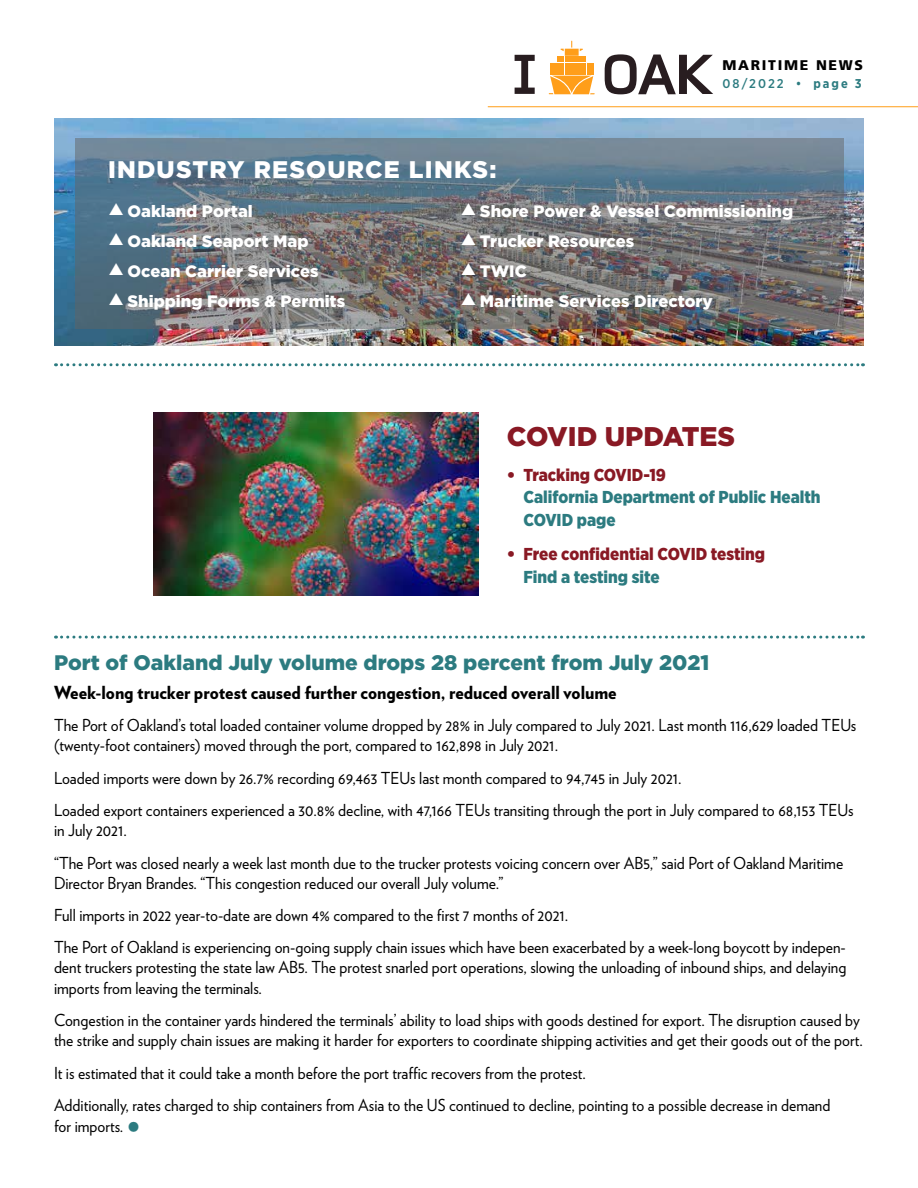
<style>
.page{position:relative;width:918px;height:1188px;background:#fff}
.page>*{position:absolute;margin:0;border:0;box-sizing:border-box;transform-origin:0 0}
.t1{font:900 27px "Gotham";color:#891924}
.t2{font:900 24px "Gotham";letter-spacing:.05em;color:#fff}
.t3{font:900 21px "Gotham";color:#2c7b80}
.t4{font:900 18px "Verlag";color:#000;scale:.95 1}
.t5{font:900 17.25px/22.5px "Gotham Narrow";color:#2c7b80}
.t6{font:900 17.25px/22.5px "Gotham Narrow";color:#891924}
.t7{font:16.5px/32.2px "Verlag";color:#000;scale:.95 1}
.t8{font:900 16.5px/30px "Gotham";color:#fff}
.t9{font:900 14.1px "Frutiger LT Std";letter-spacing:.12em;color:#000}
.t10{font:500 12.75px "Gotham Narrow";letter-spacing:.16em;color:#2c7b80}
.s1{font-weight:700}
.s2{font-family:"Gotham";color:#891924}
.s3{color:#891924}
.s4{font-family:"Gotham"}
.s5{color:#2c7b80}
.s6{font-size:36px;color:#2c7b80}
</style>
<div class="page">
<svg style="left:56px;top:636px;width:807px;height:3px"></svg>
<img style="left:54px;top:119px;width:810px;height:227px">
<img style="left:75px;top:138px;width:768px;height:190px">
<img style="left:153px;top:412px;width:325px;height:183px">
<svg style="left:56px;top:363px;width:807px;height:3px"></svg>
<svg style="left:515px;top:55px;width:20px;height:39px"></svg>
<svg style="left:605px;top:54px;width:108px;height:40px"></svg>
<svg style="left:549px;top:41px;width:46px;height:53px"></svg>
<hr style="left:488px;top:106px;width:430px;height:1px;background:#ff9e18">
<svg style="left:109px;top:203px;width:32px;height:13px"></svg>
<svg style="left:109px;top:233px;width:32px;height:13px"></svg>
<svg style="left:109px;top:263px;width:32px;height:13px"></svg>
<svg style="left:109px;top:293px;width:32px;height:13px"></svg>
<svg style="left:462px;top:203px;width:13px;height:12px"></svg>
<svg style="left:462px;top:233px;width:13px;height:12px"></svg>
<svg style="left:462px;top:263px;width:13px;height:12px"></svg>
<svg style="left:462px;top:293px;width:13px;height:12px"></svg>
<h2 class="t2" style="left:108px;top:153px;width:390px">INDUSTRY RESOURCE LINKS:</h2>
<p class="t9" style="left:723px;top:57px;width:142px">MARITIME NEWS</p>
<p class="t10" style="left:723px;top:75px;width:141px">08/2022 • <span class="s1">page 3</span></p>
<p class="t8" style="left:128px;top:196px;width:219px">Oakland Portal<br>Oakland Seaport Map<br>Ocean Carrier Services<br>Shipping Forms &amp; Permits</p>
<p class="t8" style="left:480px;top:196px;width:315px">Shore Power &amp; Vessel Commissioning<br>Trucker Resources<br>TWIC<br>Maritime Services Directory</p>
<h1 class="t1" style="left:507px;top:418px;width:230px">COVID UPDATES</h1>
<p class="t5" style="left:523px;top:463px;width:299px;text-indent:-17px"><span class="s2">•</span> <span class="s3">Tracking COVID-19<br></span>California Department of Public Health<br>COVID page</p>
<p class="t6" style="left:523px;top:543px;width:243px;text-indent:-17px"><span class="s4">•</span> Free confidential COVID testing<br><span class="s5">Find a testing site</span></p>
<p class="t3" style="left:54px;top:649px;width:657px">Port of Oakland July volume drops 28 percent from July 2021</p>
<p class="t4" style="left:54px;top:678px;width:594px">Week-long trucker protest caused further congestion, reduced overall volume</p>
<p class="t7" style="left:54px;top:714px;width:846px;line-height:20.2px">The Port of Oakland’s total loaded container volume dropped by 28% in July compared to July 2021. Last month 116,629 loaded TEUs (twenty-foot containers) moved through the port, compared to 162,898 in July 2021.</p>
<p class="t7" style="left:54px;top:761px;width:843px">Loaded imports were down by 26.7% recording 69,463 TEUs last month compared to 94,745 in July 2021.<br>Loaded export containers experienced a 30.8% decline, with 47,166 TEUs transiting through the port in July compared to 68,153 TEUs</p>
<p class="t7" style="left:54px;top:813px;width:832px">in July 2021.<br>“The Port was closed nearly a week last month due to the trucker protests voicing concern over AB5,” said Port of Oakland Maritime</p>
<p class="t7" style="left:54px;top:866px;width:835px">Director Bryan Brandes. “This congestion reduced our overall July volume.”<br>Full imports in 2022 year-to-date are down 4% compared to the first 7 months of 2021.<br>The Port of Oakland is experiencing on-going supply chain issues which have been exacerbated by a week-long boycott by indepen-</p>
<p class="t7" style="left:54px;top:957px;width:836px;line-height:20.2px">dent truckers protesting the state law AB5. The protest snarled port operations, slowing the unloading of inbound ships, and delaying imports from leaving the terminals.</p>
<p class="t7" style="left:54px;top:1009px;width:853px;line-height:20.2px">Congestion in the container yards hindered the terminals’ ability to load ships with goods destined for export. The disruption caused by the strike and supply chain issues are making it harder for exporters to coordinate shipping activities and get their goods out of the port.</p>
<p class="t7" style="left:54px;top:1056px;width:819px">It is estimated that it could take a month before the port traffic recovers from the protest.<br>Additionally, rates charged to ship containers from Asia to the US continued to decline, pointing to a possible decrease in demand</p>
<p class="t7" style="left:54px;top:1110px;width:93px">for imports. <span class="s6">•</span></p>
</div>
